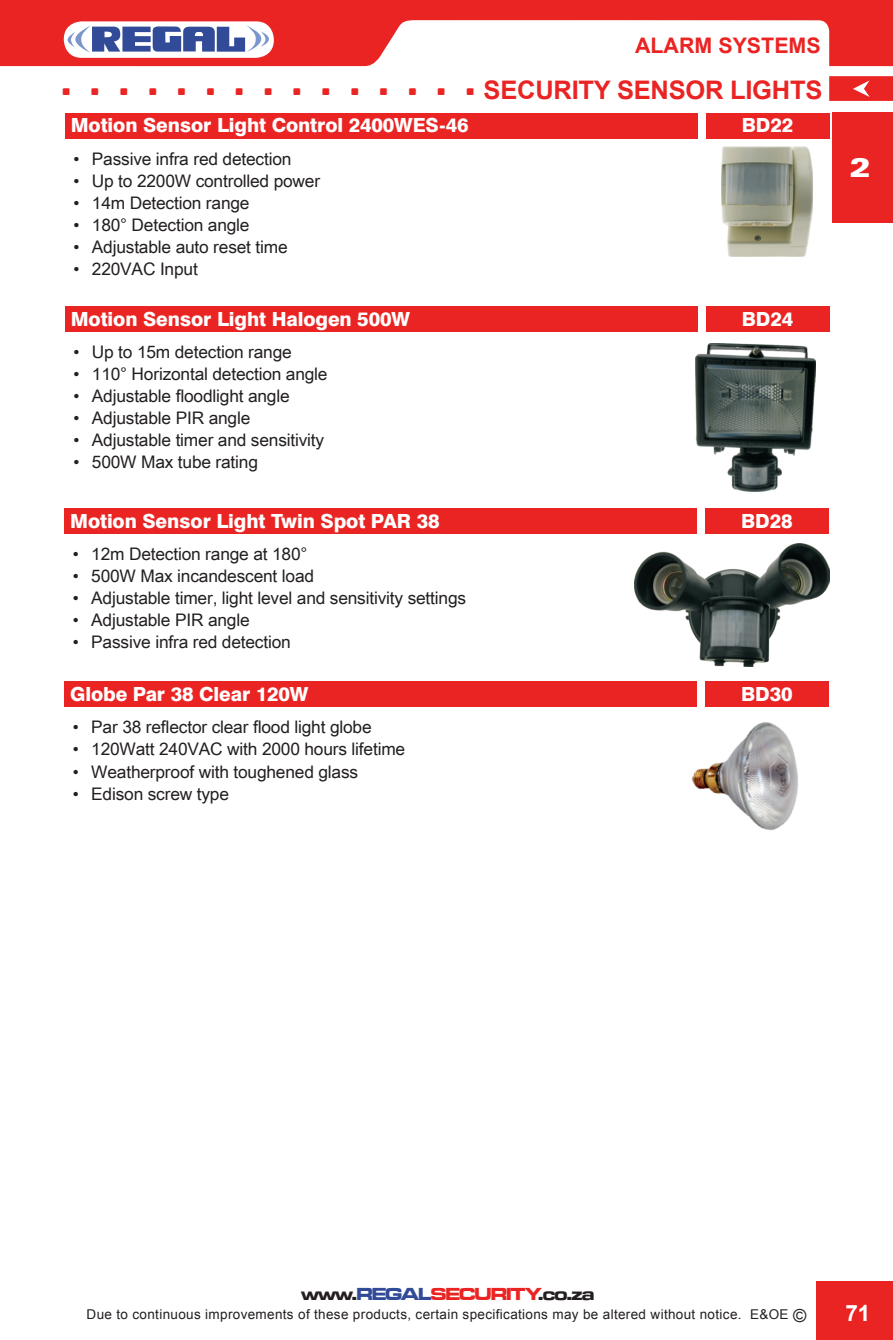
<style>
.page{position:relative;width:893px;height:1340px;background:#fff}
.page>*{position:absolute;margin:0;border:0;box-sizing:border-box;transform-origin:0 0}
.t1{font:500 42.98px "Bank Gothic BT";color:#ea2423}
.t2{font:900 expanded 26.55px "Zurich BT";color:#fff}
.t3{font:700 25.43px "Arial";letter-spacing:-.01em;color:#ea2423}
.t4{font:700 22.5px "Arial";color:#fff}
.t5{font:700 21.38px "Arial";color:#ea2423}
.t6{font:800 19.57px "Swiss 721 BT";letter-spacing:-.005em;color:#fff}
.t7{font:18px "Microgramma D Bold Exte";letter-spacing:-.05em;color:#231f20}
.Body_Copy{font:17.32px "Arial Unicode MS";letter-spacing:-.01em;color:#231f20}
.t8{font:13.5px "Arial";letter-spacing:.025em;color:#231f20}
.s1{color:#324b98}
.s2{color:#ea2423}
.s3{font-size:18px}
</style>
<div class="page">
<div style="left:816px;top:1280px;width:77px;height:59px;background:#ea2423"></div>
<div style="left:832px;top:112px;width:61px;height:110px;background:#ea2423"></div>
<svg style="left:0;top:0;width:893px;height:66px;fill:#ea2423"></svg>
<div style="left:64px;top:21px;width:210px;height:37px;background:#fff;border-radius:18px"></div>
<svg style="left:68px;top:25px;width:201px;height:28px"></svg>
<svg style="left:829px;top:76px;width:64px;height:25px"></svg>
<div style="left:65px;top:113px;width:632px;height:25px;background:#ea2423"></div>
<div style="left:65px;top:306px;width:632px;height:26px;background:#ea2423"></div>
<div style="left:706px;top:113px;width:123px;height:25px;background:#ea2423"></div>
<div style="left:706px;top:306px;width:123px;height:26px;background:#ea2423"></div>
<img style="left:722px;top:146px;width:90px;height:111px">
<img style="left:695px;top:344px;width:121px;height:148px">
<div style="left:64px;top:508px;width:633px;height:26px;background:#ea2423"></div>
<div style="left:705px;top:508px;width:124px;height:26px;background:#ea2423"></div>
<img style="left:635px;top:543px;width:194px;height:123px">
<div style="left:64px;top:681px;width:633px;height:26px;background:#ea2423"></div>
<div style="left:705px;top:681px;width:124px;height:26px;background:#ea2423"></div>
<img style="left:691px;top:722px;width:107px;height:108px">
<p class="t5" style="left:635px;top:31px;width:187px">ALARM SYSTEMS</p>
<p class="t1" style="left:59px;top:60px;width:787px">............................</p>
<p class="t3" style="left:484px;top:73px;width:340px">SECURITY SENSOR LIGHTS</p>
<p class="t6" style="left:71px;top:114px;width:399px">Motion Sensor Light Control 2400WES-46</p>
<p class="Body_Copy" style="left:73px;top:146px;width:219px">• Passive infra red detection</p>
<p class="Body_Copy" style="left:73px;top:168px;width:248px">• Up to 2200W controlled power</p>
<p class="Body_Copy" style="left:73px;top:190px;width:178px">• 14m Detection range</p>
<p class="Body_Copy" style="left:73px;top:212px;width:178px">• 180° Detection angle</p>
<p class="Body_Copy" style="left:73px;top:234px;width:216px">• Adjustable auto reset time</p>
<p class="Body_Copy" style="left:73px;top:256px;width:126px">• 220VAC Input</p>
<p class="t6" style="left:71px;top:307px;width:341px">Motion Sensor Light Halogen 500W</p>
<p class="Body_Copy" style="left:73px;top:339px;width:220px">• Up to 15m detection range</p>
<p class="Body_Copy" style="left:73px;top:361px;width:256px">• 110° Horizontal detection angle</p>
<p class="Body_Copy" style="left:73px;top:383px;width:218px">• Adjustable floodlight angle</p>
<p class="Body_Copy" style="left:73px;top:405px;width:178px">• Adjustable PIR angle</p>
<p class="Body_Copy" style="left:73px;top:427px;width:252px">• Adjustable timer and sensitivity</p>
<p class="Body_Copy" style="left:73px;top:449px;width:186px">• 500W Max tube rating</p>
<p class="t6" style="left:742px;top:114px;width:53px">BD22</p>
<p class="t6" style="left:742px;top:307px;width:53px">BD24</p>
<p class="t6" style="left:70px;top:509px;width:371px">Motion Sensor Light Twin Spot PAR 38</p>
<p class="t6" style="left:741px;top:509px;width:53px">BD28</p>
<p class="Body_Copy" style="left:73px;top:541px;width:236px">• 12m Detection range at 180°</p>
<p class="Body_Copy" style="left:73px;top:563px;width:243px">• 500W Max incandescent load</p>
<p class="Body_Copy" style="left:73px;top:585px;width:395px">• Adjustable timer, light level and sensitivity settings</p>
<p class="Body_Copy" style="left:73px;top:607px;width:178px">• Adjustable PIR angle</p>
<p class="Body_Copy" style="left:73px;top:629px;width:219px">• Passive infra red detection</p>
<p class="t6" style="left:70px;top:682px;width:240px">Globe Par 38 Clear 120W</p>
<p class="t6" style="left:741px;top:682px;width:53px">BD30</p>
<p class="Body_Copy" style="left:73px;top:714px;width:300px">• Par 38 reflector clear flood light globe</p>
<p class="Body_Copy" style="left:73px;top:736px;width:334px">• 120Watt 240VAC with 2000 hours lifetime</p>
<p class="Body_Copy" style="left:73px;top:759px;width:287px">• Weatherproof with toughened glass</p>
<p class="Body_Copy" style="left:73px;top:781px;width:158px">• Edison screw type</p>
<p class="t2" style="left:849px;top:152px;width:23px">2</p>
<p class="t7" style="left:301px;top:1281px;width:295px">www.<span class="s1">REGAL</span><span class="s2">SECURITY</span>.co.za</p>
<p class="t8" style="left:87px;top:1305px;width:721px">Due to continuous improvements of these products, certain specifications may be altered without notice. E&amp;OE <span class="s3">©</span></p>
<p class="t4" style="left:845px;top:1297px;width:27px">71</p>
</div>
